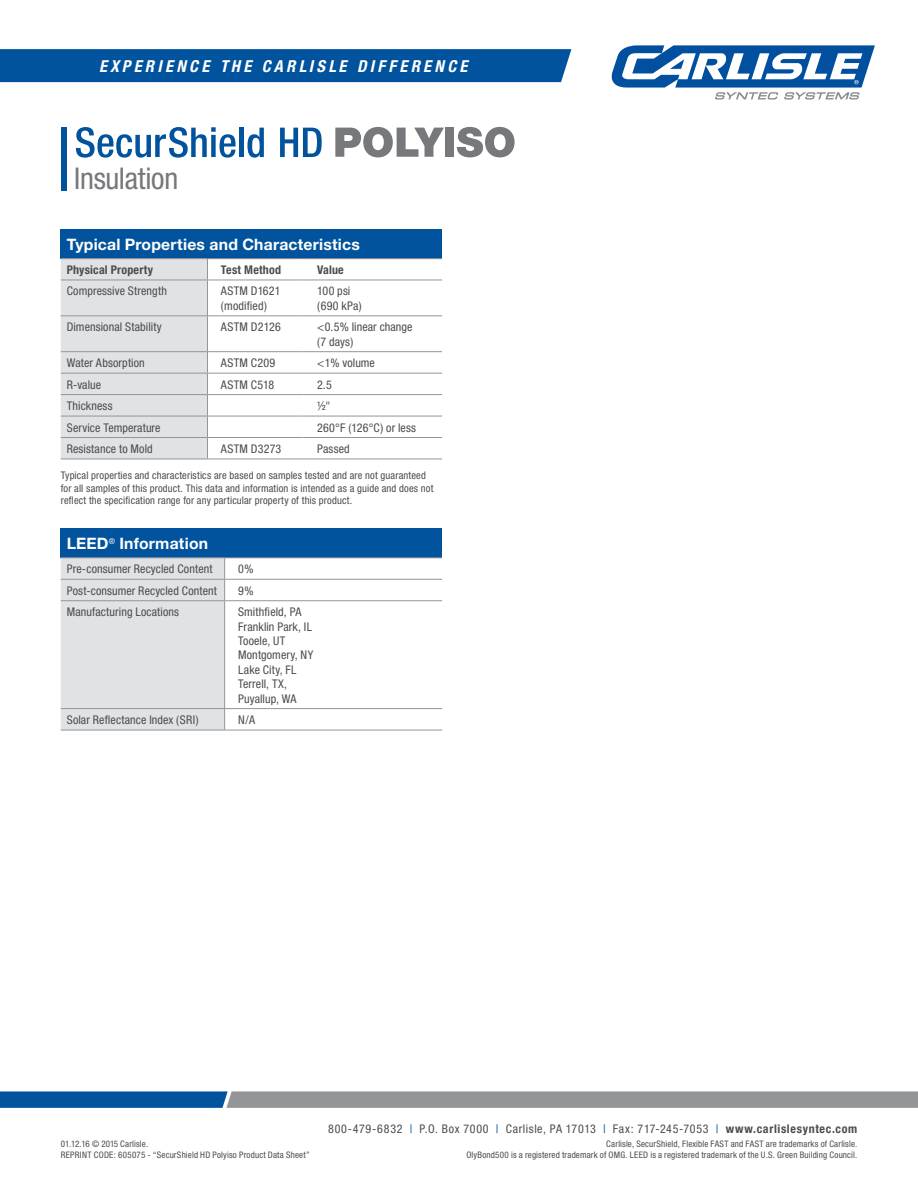
<style>
.page{position:relative;width:918px;height:1188px;background:#fff}
.page>*{position:absolute;margin:0;border:0;box-sizing:border-box;transform-origin:0 0}
.t1{font:condensed 30px "Helvetica Neue";letter-spacing:-.01em;color:#76787b}
.t2{font:italic 700 condensed 16.5px "Helvetica Neue";letter-spacing:.205em;color:#fff}
.t3{font:700 15.75px "Helvetica Neue";letter-spacing:.015em;color:#fff}
.t4{font:condensed 12px/14.4px "Helvetica Neue";letter-spacing:.01em;color:#4b4c4d}
.t5{font:condensed 12px "Helvetica Neue";letter-spacing:.05em;color:#4b4c4d}
.t6{font:700 condensed 12px "Helvetica Neue";letter-spacing:.015em;color:#4b4c4d}
.t7{font:condensed 12px "Helvetica Neue";letter-spacing:.03em;color:#4b4c4d}
.t8{font:condensed 10.5px/12.8px "Helvetica Neue";letter-spacing:.015em;color:#4b4c4d}
.t9{font:condensed 9px/10.5px "Helvetica Neue";letter-spacing:.02em;color:#4b4c4d}
.s1{color:#01539e}
.s2{font-weight:700}
</style>
<div class="page">
<div style="left:0;top:49px;width:571px;height:33px;background:#01539e"></div>
<svg style="left:612px;top:45px;width:263px;height:55px"></svg>
<svg style="left:0;top:1091px;width:918px;height:17px;background:#74899d"></svg>
<div style="left:61px;top:528px;width:381px;height:30px;background:#01539e"></div>
<hr style="left:61px;top:557px;width:164px;height:1px;background:#939598">
<hr style="left:225px;top:557px;width:217px;height:1px;background:#939598">
<hr style="left:225px;top:579px;width:217px;height:1px;background:#939598">
<hr style="left:225px;top:600px;width:217px;height:1px;background:#939598">
<hr style="left:225px;top:708px;width:217px;height:1px;background:#939598">
<div style="left:61px;top:558px;width:164px;height:172px;background:#e1e2e4"></div>
<hr style="left:61px;top:730px;width:164px;height:1px;background:#939598">
<hr style="left:225px;top:730px;width:217px;height:1px;background:#939598">
<div style="left:61px;top:127px;width:6px;height:64px;background:#01539e"></div>
<svg style="left:76px;top:127px;width:160px;height:31px"></svg>
<div style="left:239px;top:128px;width:5px;height:29px;background:#01539e"></div>
<svg style="left:247px;top:128px;width:17px;height:30px"></svg>
<svg style="left:280px;top:128px;width:42px;height:29px"></svg>
<svg style="left:335px;top:127px;width:109px;height:30px"></svg>
<div style="left:445px;top:128px;width:9px;height:29px;background:#76787b"></div>
<svg style="left:457px;top:127px;width:58px;height:30px"></svg>
<div style="left:61px;top:229px;width:381px;height:30px;background:#01539e"></div>
<hr style="left:61px;top:258px;width:146px;height:1px;background:#939598">
<hr style="left:207px;top:258px;width:97px;height:1px;background:#939598">
<hr style="left:304px;top:258px;width:138px;height:1px;background:#939598">
<hr style="left:207px;top:280px;width:97px;height:1px;background:#939598">
<hr style="left:304px;top:280px;width:138px;height:1px;background:#939598">
<hr style="left:207px;top:315px;width:97px;height:1px;background:#939598">
<hr style="left:304px;top:315px;width:138px;height:1px;background:#939598">
<hr style="left:207px;top:351px;width:97px;height:1px;background:#939598">
<hr style="left:304px;top:351px;width:138px;height:1px;background:#939598">
<hr style="left:207px;top:373px;width:97px;height:1px;background:#939598">
<hr style="left:304px;top:373px;width:138px;height:1px;background:#939598">
<hr style="left:207px;top:394px;width:97px;height:1px;background:#939598">
<hr style="left:304px;top:394px;width:138px;height:1px;background:#939598">
<hr style="left:207px;top:416px;width:97px;height:1px;background:#939598">
<hr style="left:304px;top:416px;width:138px;height:1px;background:#939598">
<hr style="left:207px;top:437px;width:97px;height:1px;background:#939598">
<svg style="left:61px;top:259px;width:147px;height:200px;background:#dddee1"></svg>
<hr style="left:304px;top:437px;width:138px;height:1px;background:#939598">
<hr style="left:61px;top:459px;width:146px;height:1px;background:#939598">
<hr style="left:207px;top:459px;width:97px;height:1px;background:#939598">
<hr style="left:304px;top:459px;width:138px;height:1px;background:#939598">
<h2 class="t2" style="left:99px;top:56px;width:370px">EXPERIENCE THE CARLISLE DIFFERENCE</h2>
<h1 class="t1" style="left:74px;top:161px;width:106px">Insulation</h1>
<h3 class="t3" style="left:67px;top:235px;width:295px">Typical Properties and Characteristics</h3>
<p class="t6" style="left:67px;top:262px;width:88px">Physical Property</p>
<p class="t6" style="left:221px;top:262px;width:62px">Test Method</p>
<p class="t6" style="left:317px;top:262px;width:28px">Value</p>
<p class="t4" style="left:67px;top:284px;width:102px">Compressive Strength</p>
<p class="t4" style="left:221px;top:284px;width:61px">ASTM D1621 (modified)</p>
<p class="t4" style="left:317px;top:284px;width:46px">100 psi (690 kPa)</p>
<p class="t4" style="left:67px;top:320px;width:97px">Dimensional Stability</p>
<p class="t4" style="left:221px;top:320px;width:61px">ASTM D2126</p>
<p class="t4" style="left:317px;top:320px;width:97px">&lt;0.5% linear change (7 days)</p>
<p class="t4" style="left:67px;top:356px;width:80px">Water Absorption</p>
<p class="t7" style="left:221px;top:356px;width:56px">ASTM C209</p>
<p class="t4" style="left:317px;top:356px;width:59px">&lt;1% volume</p>
<p class="t4" style="left:67px;top:377px;width:36px">R-value</p>
<p class="t7" style="left:221px;top:377px;width:55px">ASTM C518</p>
<p class="t4" style="left:317px;top:377px;width:16px">2.5</p>
<p class="t4" style="left:67px;top:399px;width:47px">Thickness</p>
<p class="t4" style="left:317px;top:399px;width:15px">½"</p>
<p class="t4" style="left:67px;top:420px;width:95px">Service Temperature</p>
<p class="t4" style="left:317px;top:420px;width:100px">260°F (126°C) or less</p>
<p class="t4" style="left:67px;top:441px;width:88px">Resistance to Mold</p>
<p class="t4" style="left:221px;top:441px;width:62px">ASTM D3273</p>
<p class="t4" style="left:317px;top:441px;width:34px">Passed</p>
<p class="t8" style="left:61px;top:469px;width:374px">Typical properties and characteristics are based on samples tested and are not guaranteed for all samples of this product. This data and information is intended as a guide and does not reflect the specification range for any particular property of this product.</p>
<h3 class="t3" style="left:67px;top:534px;width:143px">LEED<sup>®</sup> Information</h3>
<p class="t4" style="left:67px;top:562px;width:147px">Pre-consumer Recycled Content</p>
<p class="t4" style="left:238px;top:562px;width:17px">0%</p>
<p class="t4" style="left:67px;top:583px;width:152px">Post-consumer Recycled Content</p>
<p class="t4" style="left:238px;top:583px;width:17px">9%</p>
<p class="t4" style="left:67px;top:605px;width:114px">Manufacturing Locations</p>
<p class="t4" style="left:238px;top:605px;width:77px">Smithfield, PA<br>Franklin Park, IL<br>Tooele, UT<br>Montgomery, NY<br>Lake City, FL<br>Terrell, TX,<br>Puyallup, WA</p>
<p class="t4" style="left:67px;top:713px;width:134px">Solar Reflectance Index (SRI)</p>
<p class="t4" style="left:238px;top:713px;width:19px">N/A</p>
<p class="t5" style="left:328px;top:1122px;width:531px">800-479-6832 <span class="s1">|</span> P.O. Box 7000 <span class="s1">|</span> Carlisle, PA 17013 <span class="s1">|</span> Fax: 717-245-7053 <span class="s1">|</span> <span class="s2">www.carlislesyntec.com</span></p>
<p class="t9" style="left:61px;top:1139px;width:250px">01.12.16 © 2015 Carlisle.<br>REPRINT CODE: 605075 - “SecurShield HD Polyiso Product Data Sheet”</p>
<p class="t9" style="left:466px;top:1139px;width:392px;text-align:right">Carlisle, SecurShield, Flexible FAST and FAST are trademarks of Carlisle.<br>OlyBond500 is a registered trademark of OMG. LEED is a registered trademark of the U.S. Green Building Council.</p>
</div>
